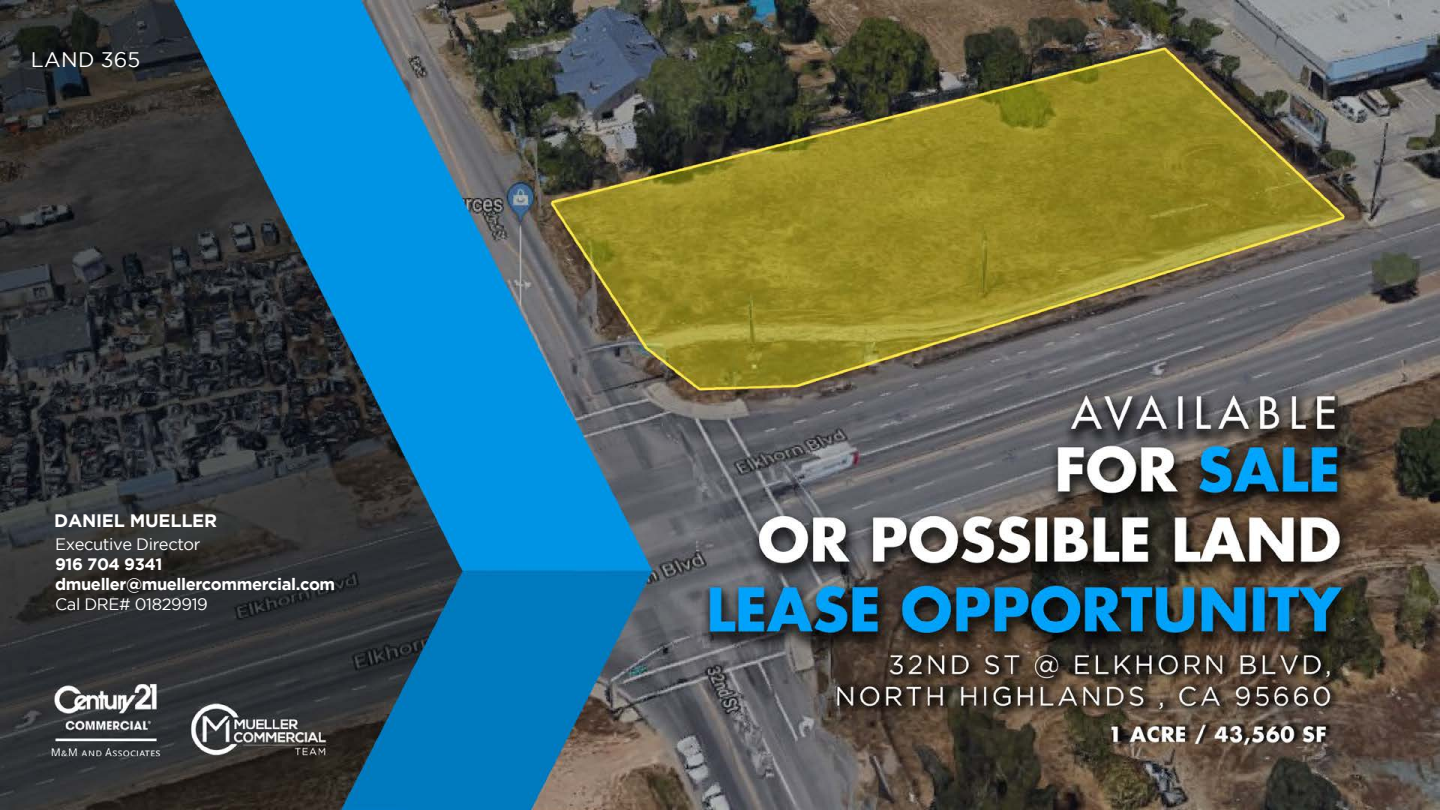
<style>
.page{position:relative;width:1440px;height:810px;background:#fff}
.page>*{position:absolute;margin:0;border:0;box-sizing:border-box;transform-origin:0 0}
.t1{font:21px "Gotham";letter-spacing:.015em;color:#fff}
.t2{font:700 18px "Gotham";letter-spacing:-.01em;color:#fff}
.t3{font:700 16.5px/19.8px "Gotham";letter-spacing:-.025em;color:#fff}
.t4{font:16.5px "Gotham";letter-spacing:-.025em;color:#fff}
</style>
<div class="page">
<img style="left:0;top:0;width:1439px;height:810px">
<p class="t1" style="left:31px;top:48px;width:111px">LAND 365</p>
<p class="t2" style="left:54px;top:510px;width:164px">DANIEL MUELLER</p>
<p class="t4" style="left:55px;top:535px;width:147px">Executive Director</p>
<p class="t3" style="left:55px;top:554px;width:282px">916 704 9341 dmueller@muellercommercial.com</p>
<p class="t4" style="left:55px;top:595px;width:154px">Cal DRE# 01829919</p>
</div>
